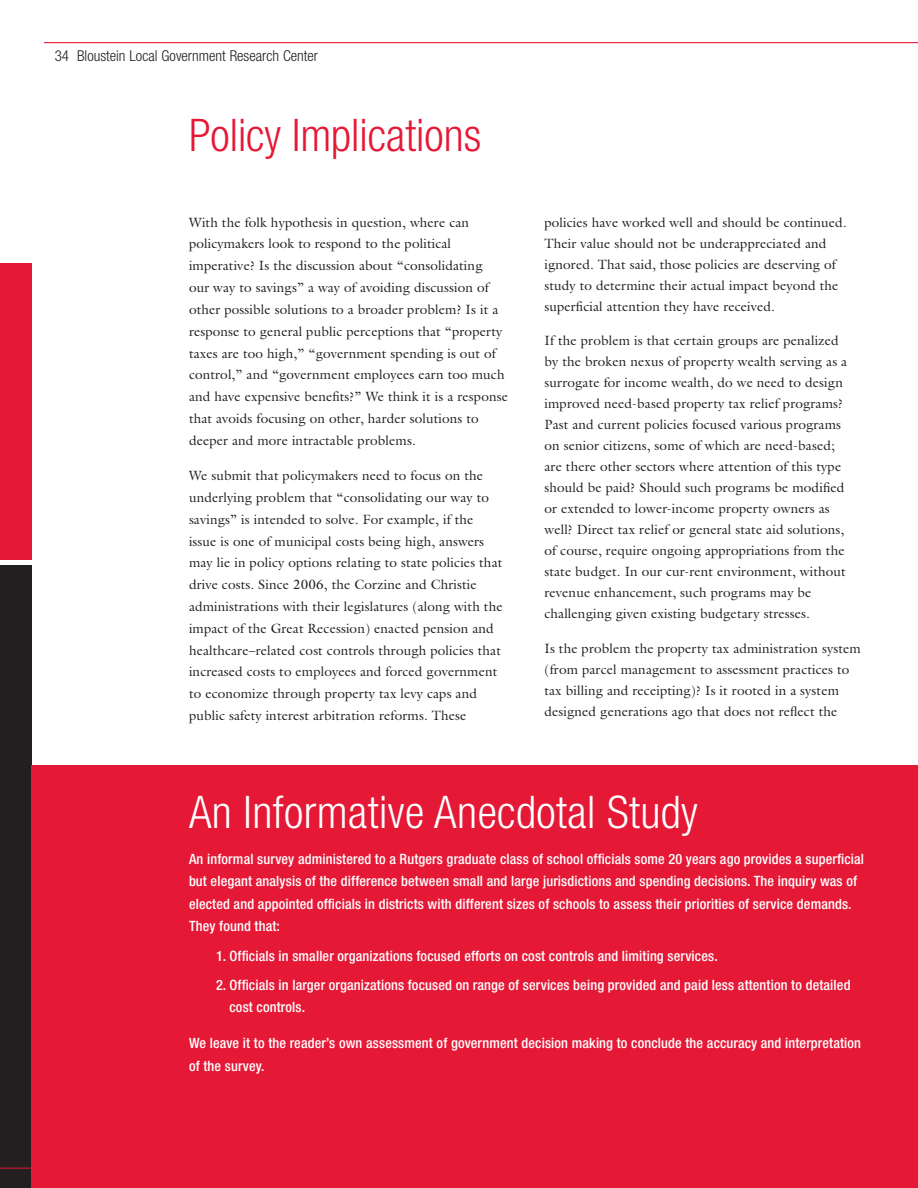
<style>
.page{position:relative;width:918px;height:1188px;background:#fff}
.page>*{position:absolute;margin:0;border:0;box-sizing:border-box;transform-origin:0 0}
.t1{font:300 condensed 45px "Helvetica Neue";letter-spacing:.01em;color:#fff}
.t2{font:300 condensed 45px "Helvetica Neue";color:#e51836}
.t3{font:300 condensed 15px "Helvetica Neue";color:#231f20}
.t4{font:500 condensed 14.25px/22.5px "Helvetica Neue";letter-spacing:.01em;color:#fff}
.t5{font:13.5px/21.8px "Galliard";letter-spacing:.01em;color:#231f20}
</style>
<div class="page">
<hr style="left:44px;top:42px;width:874px;height:1px;background:#e51836">
<div style="left:0;top:566px;width:32px;height:622px;background:#231f20"></div>
<div style="left:0;top:263px;width:32px;height:297px;background:#e51836"></div>
<hr style="left:0;top:1168px;width:918px;height:1px;background:#e51836">
<div style="left:32px;top:765px;width:886px;height:423px;background:#e51836"></div>
<p class="t3" style="left:55px;top:47px;width:265px">34 Bloustein Local Government Research Center</p>
<h1 class="t2" style="left:189px;top:109px;width:294px">Policy Implications</h1>
<p class="t5" style="left:189px;top:211px;width:320px">With the folk hypothesis in question, where can policymakers look to respond to the political imperative? Is the discussion about “consolidating<br>our way to savings” a way of avoiding discussion of other possible solutions to a broader problem? Is it a response to general public perceptions that “property taxes are too high,” “government spending is out of control,” and “government employees earn too much and have expensive benefits?” We think it is a response that avoids focusing on other, harder solutions to deeper and more intractable problems.</p>
<p class="t5" style="left:189px;top:464px;width:315px">We submit that policymakers need to focus on the underlying problem that “consolidating our way to savings” is intended to solve. For example, if the issue is one of municipal costs being high, answers may lie in policy options relating to state policies that drive costs. Since 2006, the Corzine and Christie administrations with their legislatures (along with the impact of the Great Recession) enacted pension and healthcare–related cost controls through policies that increased costs to employees and forced government to economize through property tax levy caps and public safety interest arbitration reforms. These</p>
<p class="t5" style="left:544px;top:211px;width:304px;line-height:21px">policies have worked well and should be continued.<br>Their value should not be underappreciated and ignored. That said, those policies are deserving of study to determine their actual impact beyond the superficial attention they have received.</p>
<p class="t5" style="left:544px;top:330px;width:304px;line-height:21px">If the problem is that certain groups are penalized by the broken nexus of property wealth serving as a surrogate for income wealth, do we need to design improved need-based property tax relief programs?<br>Past and current policies focused various programs on senior citizens, some of which are need-based; are there other sectors where attention of this type should be paid? Should such programs be modified or extended to lower-income property owners as well? Direct tax relief or general state aid solutions, of course, require ongoing appropriations from the state budget. In our cur-rent environment, without revenue enhancement, such programs may be challenging given existing budgetary stresses.</p>
<p class="t5" style="left:544px;top:637px;width:318px;line-height:21px">Is the problem the property tax administration system (from parcel management to assessment practices to tax billing and receipting)? Is it rooted in a system designed generations ago that does not reflect the</p>
<h1 class="t1" style="left:189px;top:786px;width:510px">An Informative Anecdotal Study</h1>
<p class="t4" style="left:189px;top:847px;width:677px">An informal survey administered to a Rutgers graduate class of school officials some 20 years ago provides a superficial but elegant analysis of the difference between small and large jurisdictions and spending decisions. The inquiry was of elected and appointed officials in districts with different sizes of schools to assess their priorities of service demands.<br>They found that:</p>
<p class="t4" style="left:216px;top:944px;width:503px">1. Officials in smaller organizations focused efforts on cost controls and limiting services.</p>
<p class="t4" style="left:229px;top:973px;width:623px;text-indent:-13px">2. Officials in larger organizations focused on range of services being provided and paid less attention to detailed cost controls.</p>
<p class="t4" style="left:189px;top:1032px;width:674px">We leave it to the reader’s own assessment of government decision making to conclude the accuracy and interpretation of the survey.</p>
</div>
